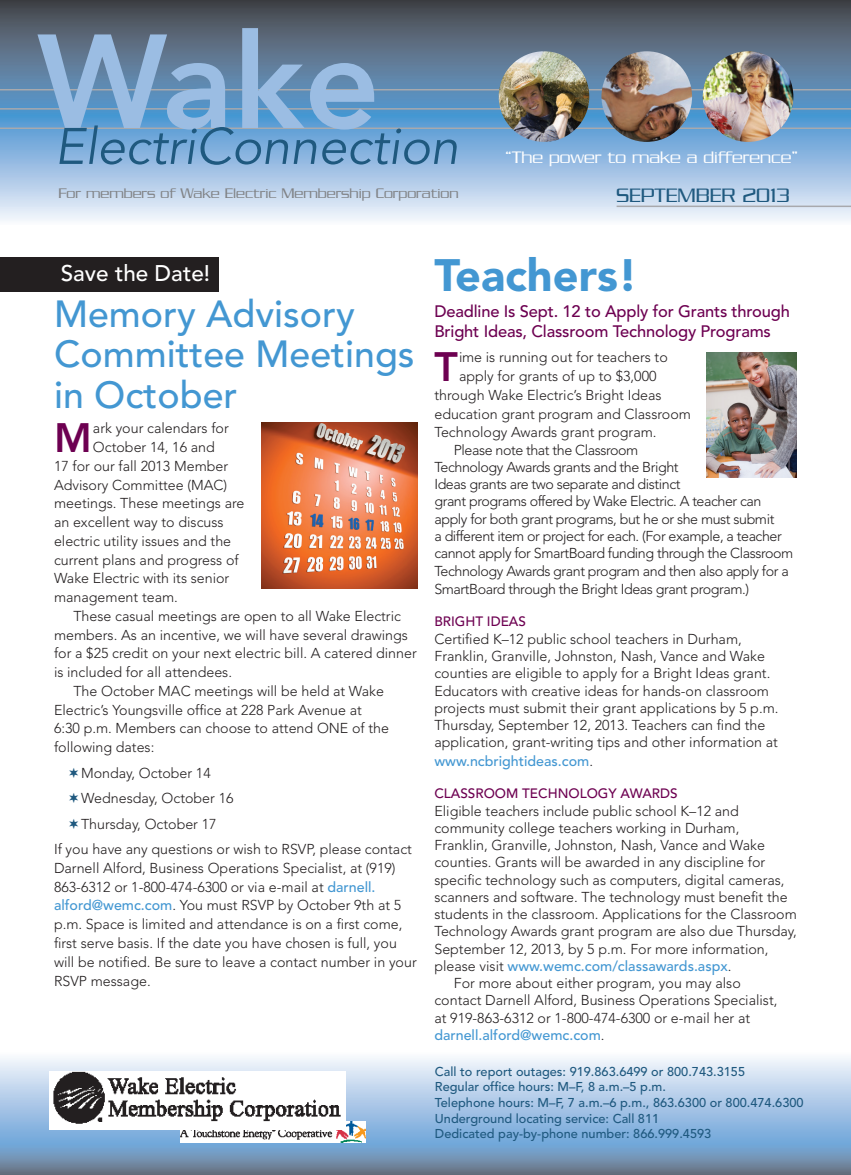
<style>
.page{position:relative;width:851px;height:1175px;background:#fff}
.page>*{position:absolute;margin:0;border:0;box-sizing:border-box;transform-origin:0 0}
.t1{font:800 132px "Avenir";color:#9bbde3}
.t2{font:italic 50.85px "Avenir";color:#1f597f}
.t3{font:900 45px "Avenir";color:#4397d2}
.t4{font:800 40.8px "Avenir";color:#6d0051}
.t5{font:500 37.5px/40.5px "Avenir";color:#4397d2}
.t6{font:500 22.5px "Avenir";color:#fff}
.t7{font:300 21px "Serpentine";color:#1f597f}
.t8{font:300 18px "Serpentine";color:#fff}
.t9{font:500 16.5px/19.5px "Avenir";letter-spacing:-.01em;color:#6d0051}
.t10{font:300 15px "Serpentine";color:#808285}
.t11{font:300 14.25px/18.8px "Avenir";color:#231f20}
.t12{font:300 14.25px/17.2px "Avenir";letter-spacing:-.03em;color:#231f20}
.t13{font:500 14.25px "Avenir";color:#4397d2}
.t14{font:500 13.5px "Avenir";color:#6d0051}
.t15{font:500 12.75px/15.6px "Avenir";color:#1f597f}
.s1{font-weight:500;color:#4397d2}
.s2{font-weight:300;color:#231f20}
</style>
<div class="page">
<svg style="left:0;top:0;width:850px;height:221px;background:#7d9ab7"></svg>
<hr style="left:0;top:89px;width:850px;height:1px;background:#a8a9ad">
<hr style="left:0;top:108px;width:850px;height:2px;background:#a8a9ad">
<hr style="left:0;top:127px;width:850px;height:2px;background:#a8a9ad">
<img style="left:498px;top:51px;width:91px;height:91px;border-radius:45px">
<img style="left:702px;top:51px;width:91px;height:91px;border-radius:45px">
<img style="left:601px;top:51px;width:91px;height:91px;border-radius:45px">
<hr style="left:616px;top:206px;width:234px;height:1px;background:#a8a9ad">
<svg style="left:0;top:1058px;width:850px;height:116px;background:#9db9d7"></svg>
<img style="left:181px;top:1121px;width:184px;height:21px">
<img style="left:50px;top:1071px;width:295px;height:58px">
<img style="left:261px;top:422px;width:156px;height:166px">
<img style="left:706px;top:352px;width:90px;height:125px">
<div style="left:0;top:256px;width:218px;height:35px;background:#231f20"></div>
<h1 class="t1" style="left:37px;top:4px;width:344px">Wake</h1>
<h2 class="t2" style="left:55px;top:117px;width:405px">ElectriConnection</h2>
<p class="t10" style="left:58px;top:184px;width:401px">For members of Wake Electric Membership Corporation</p>
<p class="t8" style="left:505px;top:148px;width:295px">“The power to make a difference”</p>
<h3 class="t7" style="left:616px;top:183px;width:175px">SEPTEMBER 2013</h3>
<h3 class="t6" style="left:61px;top:260px;width:151px">Save the Date!</h3>
<h3 class="t5" style="left:54px;top:294px;width:362px">Memory Advisory<br>Committee Meetings in October</h3>
<h3 class="t4" style="left:54px;top:413px;width:39px">M</h3>
<p class="t11" style="left:93px;top:419px;width:137px">ark your calendars for</p>
<p class="t11" style="left:93px;top:437px;width:123px">October 14, 16 and</p>
<p class="t11" style="left:54px;top:456px;width:176px">17 for our fall 2013 Member</p>
<p class="t11" style="left:54px;top:475px;width:175px">Advisory Committee (MAC)</p>
<p class="t11" style="left:54px;top:494px;width:192px">meetings. These meetings are</p>
<p class="t11" style="left:54px;top:513px;width:171px">an excellent way to discuss</p>
<p class="t11" style="left:54px;top:531px;width:179px">electric utility issues and the</p>
<p class="t11" style="left:54px;top:550px;width:186px">current plans and progress of</p>
<p class="t11" style="left:54px;top:569px;width:177px">Wake Electric with its senior</p>
<p class="t11" style="left:54px;top:588px;width:125px">management team.</p>
<p class="t11" style="left:73px;top:606px;width:329px">These casual meetings are open to all Wake Electric</p>
<p class="t11" style="left:54px;top:625px;width:355px">members. As an incentive, we will have several drawings</p>
<p class="t11" style="left:54px;top:644px;width:364px">for a $25 credit on your next electric bill. A catered dinner</p>
<p class="t11" style="left:54px;top:663px;width:179px">is included for all attendees.</p>
<p class="t11" style="left:73px;top:681px;width:312px">The October MAC meetings will be held at Wake</p>
<p class="t11" style="left:54px;top:700px;width:309px">Electric’s Youngsville office at 228 Park Avenue at</p>
<p class="t11" style="left:54px;top:719px;width:336px">6:30 p.m. Members can choose to attend ONE of the</p>
<p class="t11" style="left:54px;top:738px;width:102px">following dates:</p>
<p class="t11" style="left:81px;top:763px;width:131px">Monday, October 14</p>
<p class="t11" style="left:81px;top:789px;width:154px">Wednesday, October 16</p>
<p class="t11" style="left:81px;top:814px;width:137px">Thursday, October 17</p>
<p class="t11" style="left:54px;top:840px;width:359px">If you have any questions or wish to RSVP, please contact</p>
<p class="t11" style="left:54px;top:858px;width:364px">Darnell Alford, Business Operations Specialist, at (919)<br>863-6312 or 1-800-474-6300 or via e-mail at <span class="s1">darnell. alford@wemc.com</span>. You must RSVP by October 9th at 5 p.m. Space is limited and attendance is on a first come, first serve basis. If the date you have chosen is full, you will be notified. Be sure to leave a contact number in your RSVP message.</p>
<h3 class="t3" style="left:434px;top:248px;width:205px">Teachers!</h3>
<p class="t9" style="left:434px;top:302px;width:357px">Deadline Is Sept. 12 to Apply for Grants through<br>Bright Ideas, Classroom Technology Programs</p>
<h3 class="t4" style="left:434px;top:343px;width:25px">T</h3>
<p class="t11" style="left:459px;top:348px;width:210px">ime is running out for teachers to</p>
<p class="t11" style="left:459px;top:367px;width:199px">apply for grants of up to $3,000</p>
<p class="t11" style="left:434px;top:385px;width:229px">through Wake Electric’s Bright Ideas</p>
<p class="t11" style="left:434px;top:404px;width:258px">education grant program and Classroom</p>
<p class="t11" style="left:434px;top:423px;width:224px">Technology Awards grant program.</p>
<p class="t12" style="left:434px;top:441px;width:360px;text-indent:19px">Please note that the Classroom<br>Technology Awards grants and the Bright<br>Ideas grants are two separate and distinct<br>grant programs offered by Wake Electric. A teacher can apply for both grant programs, but he or she must submit<br>a different item or project for each. (For example, a teacher cannot apply for SmartBoard funding through the Classroom Technology Awards grant program and then also apply for a</p>
<p class="t12" style="left:434px;top:580px;width:316px">SmartBoard through the Bright Ideas grant program.)</p>
<p class="t14" style="left:434px;top:614px;width:84px">Brig ht Ideas</p>
<p class="t11" style="left:434px;top:630px;width:345px;line-height:17.2px">Certified K–12 public school teachers in Durham, Franklin, Granville, Johnston, Nash, Vance and Wake counties are eligible to apply for a Bright Ideas grant.<br>Educators with creative ideas for hands-on classroom projects must submit their grant applications by 5 p.m.<br>Thursday, September 12, 2013. Teachers can find the application, grant-writing tips and other information at</p>
<p class="t13" style="left:434px;top:753px;width:160px">www.ncbrightideas.com<span class="s2">.</span></p>
<p class="t14" style="left:434px;top:785px;width:62px">Class room</p>
<p class="t14" style="left:522px;top:785px;width:147px">Techno logy Awards</p>
<p class="t11" style="left:434px;top:801px;width:306px">Eligible teachers include public school K–12 and</p>
<p class="t11" style="left:434px;top:818px;width:306px">community college teachers working in Durham,</p>
<p class="t11" style="left:434px;top:835px;width:332px">Franklin, Granville, Johnston, Nash, Vance and Wake</p>
<p class="t11" style="left:434px;top:853px;width:332px">counties. Grants will be awarded in any discipline for</p>
<p class="t11" style="left:434px;top:870px;width:352px">specific technology such as computers, digital cameras,</p>
<p class="t11" style="left:434px;top:887px;width:355px">scanners and software. The technology must benefit the</p>
<p class="t11" style="left:434px;top:904px;width:364px">students in the classroom. Applications for the Classroom</p>
<p class="t11" style="left:434px;top:922px;width:364px">Technology Awards grant program are also due Thursday,</p>
<p class="t11" style="left:434px;top:939px;width:335px">September 12, 2013, by 5 p.m. For more information,</p>
<p class="t13" style="left:434px;top:957px;width:298px"><span class="s2">please visit</span> www.wemc.com/classawards.aspx<span class="s2">.</span></p>
<p class="t11" style="left:454px;top:973px;width:288px">For more about either program, you may also</p>
<p class="t11" style="left:434px;top:991px;width:344px">contact Darnell Alford, Business Operations Specialist,</p>
<p class="t11" style="left:434px;top:1008px;width:317px">at 919-863-6312 or 1-800-474-6300 or e-mail her at</p>
<p class="t13" style="left:434px;top:1026px;width:172px">darnell.alford@wemc.com<span class="s2">.</span></p>
<p class="t15" style="left:435px;top:1063px;width:370px">Call to report outages: 919.863.6499 or 800.743.3155<br>Regular office hours: M–F, 8 a.m.–5 p.m.<br>Telephone hours: M–F, 7 a.m.–6 p.m., 863.6300 or 800.474.6300<br>Underground locating service: Call 811<br>Dedicated pay-by-phone number: 866.999.4593</p>
</div>
